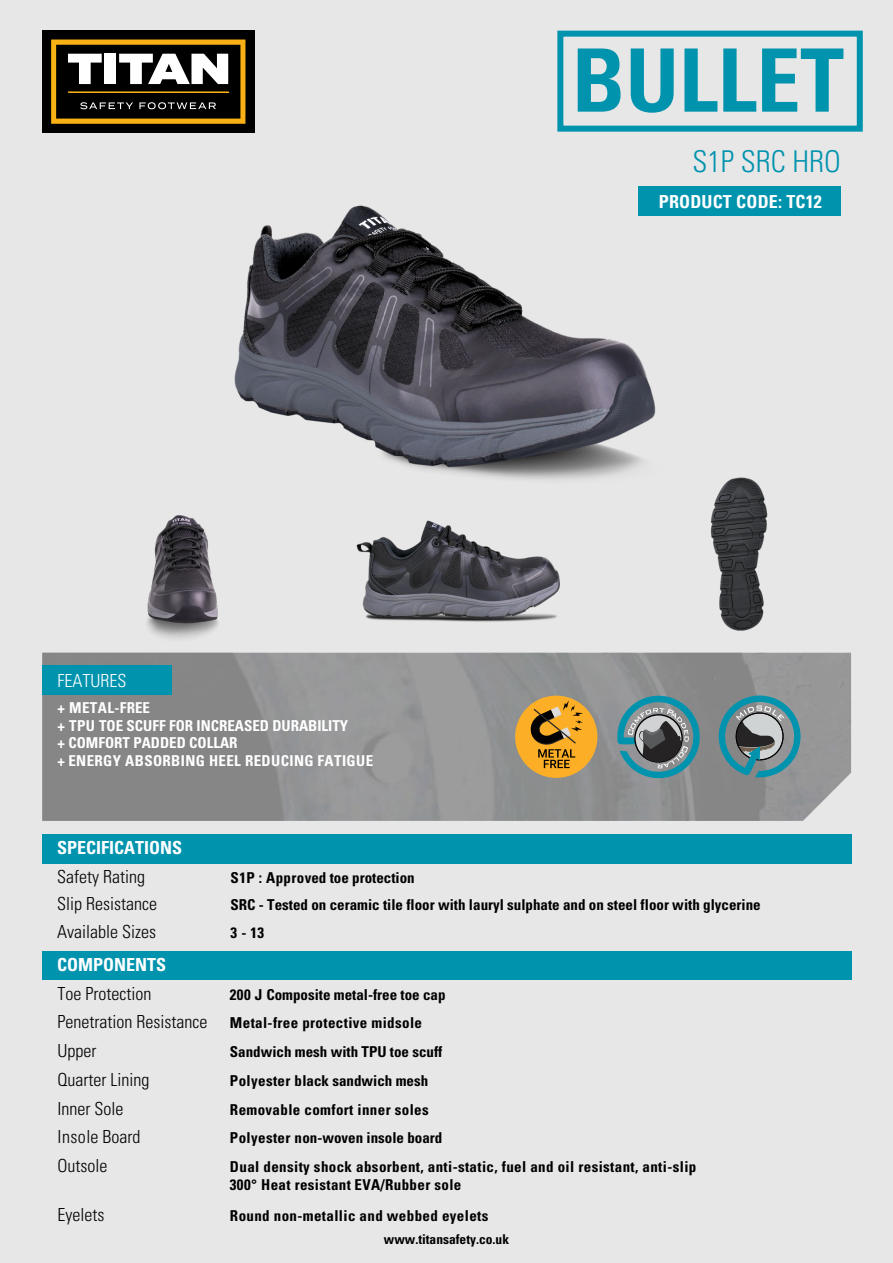
<style>
.page{position:relative;width:893px;height:1263px;background:#e7e7e7}
.page>*{position:absolute;margin:0;border:0;box-sizing:border-box;transform-origin:0 0}
.t1{font:700 condensed 87.45px "Univers LT Std";color:#0093ae}
.t2{font:30px "Univers LT 47 Lt Cn";color:#0093ae}
.t3{font:18px/27.3px "Univers LT 47 Lt Cn";color:#010101}
.t4{font:18px "Univers LT 67 Bd Cn";color:#fff}
.t5{font:700 condensed 18px "Univers";letter-spacing:.01em;color:#fff}
.t6{font:18px "Univers LT 47 Lt Cn";color:#000}
.t7{font:18px "Univers LT 47 Lt Cn";color:#fff}
.t8{font:15px "Univers LT 67 Bd Cn";color:#010101}
.t9{font:15px/18px "Univers LT 67 Bd Cn";letter-spacing:.025em;color:#000}
.t10{font:15px/17.9px "Univers LT 67 Bd Cn";color:#fff}
.t11{font:15px "Univers LT 67 Bd Cn";letter-spacing:.025em;color:#010101}
.t12{font:15px "Univers LT 67 Bd Cn";color:#000}
.t13{font:13.5px "Univers LT 67 Bd Cn";color:#000}
.s1{font-family:"Univers LT 47 Lt Cn";font-size:18px}
</style>
<div class="page">
<img style="left:713px;top:542px;width:51px;height:89px">
<img style="left:356px;top:542px;width:204px;height:80px">
<img style="left:147px;top:542px;width:72px;height:97px">
<svg style="left:42px;top:652px;width:809px;height:169px;background:#909192"></svg>
<div style="left:42px;top:834px;width:810px;height:29px;background:#0093ae"></div>
<div style="left:43px;top:951px;width:809px;height:29px;background:#0093ae"></div>
<div style="left:42px;top:665px;width:129px;height:29px;background:#0093ae"></div>
<svg style="left:616px;top:695px;width:85px;height:84px;background:#66868d"></svg>
<svg style="left:719px;top:695px;width:81px;height:82px;background:#698d94"></svg>
<div style="left:515px;top:696px;width:82px;height:82px;background:#fcaf26;border-radius:50%"></div>
<svg style="left:528px;top:700px;width:55px;height:68px"></svg>
<div style="left:557px;top:31px;width:306px;height:101px;border:6px solid #0093ae"></div>
<div style="left:638px;top:187px;width:203px;height:29px;background:#0093ae"></div>
<div style="left:42px;top:30px;width:212px;height:103px;background:#000"></div>
<svg style="left:51px;top:40px;width:194px;height:84px"></svg>
<img style="left:98px;top:90px;width:679px;height:452px">
<p class="t7" style="left:58px;top:670px;width:70px">FEATURES</p>
<p class="t10" style="left:58px;top:698px;width:317px">+ METAL-FREE<br>+ TPU TOE SCUFF FOR INCREASED DURABILITY<br>+ COMFORT PADDED COLLAR<br>+ ENERGY ABSORBING HEEL REDUCING FATIGUE</p>
<h1 class="t1" style="left:572px;top:27px;width:274px">BULLET</h1>
<h2 class="t2" style="left:692px;top:143px;width:150px">S1P SRC HRO</h2>
<p class="t5" style="left:659px;top:191px;width:165px">PRODUCT CODE: TC12</p>
<p class="t4" style="left:57px;top:837px;width:127px">SPECIFICATIONS</p>
<p class="t3" style="left:57px;top:863px;width:101px">Safety Rating<br>Slip Resistance<br>Available Sizes</p>
<p class="t4" style="left:57px;top:954px;width:111px">COMPONENTS</p>
<p class="t3" style="left:58px;top:980px;width:95px">Toe Protection</p>
<p class="t8" style="left:230px;top:985px;width:217px">200 J Composite metal-free toe cap</p>
<p class="t11" style="left:58px;top:1013px;width:366px"><span class="s1">Penetration Resistance</span> Metal-free protective midsole</p>
<p class="t8" style="left:230px;top:1043px;width:214px">Sandwich mesh with TPU toe scuff</p>
<p class="t8" style="left:230px;top:1071px;width:200px">Polyester black sandwich mesh</p>
<p class="t9" style="left:230px;top:1100px;width:200px">Removable comfort inner soles</p>
<p class="t8" style="left:230px;top:1128px;width:214px">Polyester non-woven insole board</p>
<p class="t8" style="left:231px;top:868px;width:186px">S1P : Approved toe protection</p>
<p class="t12" style="left:231px;top:896px;width:531px">SRC - Tested on ceramic tile floor with lauryl sulphate and on steel floor with glycerine</p>
<p class="t8" style="left:231px;top:923px;width:35px">3 - 13</p>
<p class="t3" style="left:58px;top:1037px;width:93px;line-height:28.8px">Upper<br>Quarter Lining</p>
<p class="t6" style="left:58px;top:1098px;width:67px">Inner Sole</p>
<p class="t3" style="left:58px;top:1122px;width:84px;line-height:29px">Insole Board<br>Outsole</p>
<p class="t3" style="left:58px;top:1201px;width:48px">Eyelets</p>
<p class="t9" style="left:230px;top:1158px;width:468px">Dual density shock absorbent, anti-static, fuel and oil resistant, anti-slip<br>300° Heat resistant EVA/Rubber sole</p>
<p class="t11" style="left:230px;top:1206px;width:260px">Round non-metallic and webbed eyelets</p>
<p class="t13" style="left:384px;top:1231px;width:127px">www.titansafety.co.uk</p>
</div>
